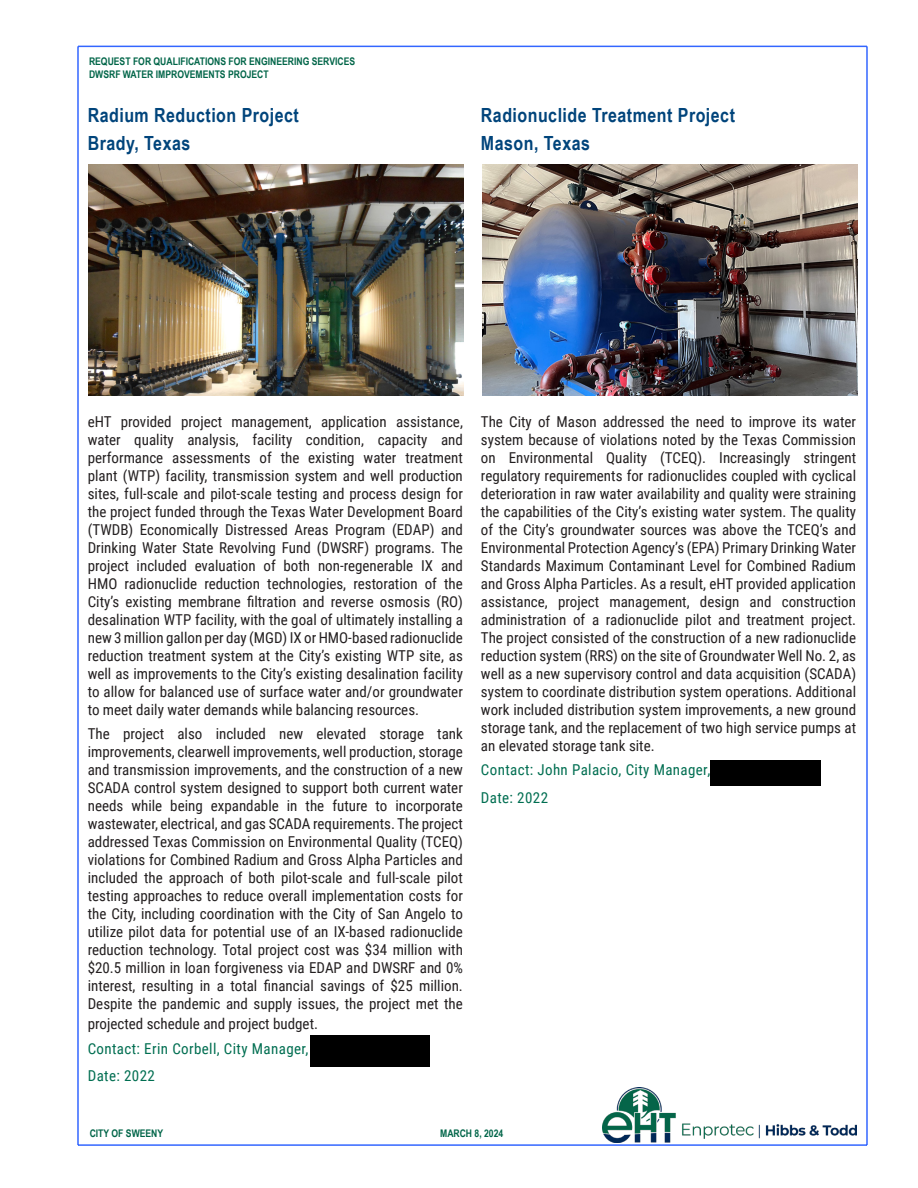
<style>
.page{position:relative;width:918px;height:1188px;background:#fff}
.page>*{position:absolute;margin:0;border:0;box-sizing:border-box;transform-origin:0 0}
.t1{font:700 19.5px "Arial Narrow";letter-spacing:.025em;color:#00447b}
.t2{font:15px/18px "Roboto Condensed";color:#231f20;text-align:justify}
.t3{font:15px "Roboto Condensed";letter-spacing:.025em;color:#006e51}
.t4{font:700 10.5px/12.6px "Arial Narrow";color:#006548}
</style>
<div class="page">
<hr style="left:78px;top:1144px;width:789px;height:2px;background:#36f">
<hr style="left:866px;top:46px;width:2px;height:1099px;background:#36f">
<hr style="left:78px;top:46px;width:789px;height:1px;background:#36f">
<hr style="left:77px;top:46px;width:2px;height:1099px;background:#36f">
<img style="left:603px;top:1087px;width:254px;height:55px">
<img style="left:482px;top:165px;width:375px;height:231px">
<img style="left:88px;top:165px;width:375px;height:231px">
<div style="left:711px;top:760px;width:110px;height:26px;background:#000"></div>
<div style="left:311px;top:1035px;width:119px;height:32px;background:#000"></div>
<p class="t4" style="left:89px;top:55px;width:268px">REQUEST FOR QUALIFICATIONS FOR ENGINEERING SERVICES<br>DWSRF WATER IMPROVEMENTS PROJECT</p>
<p class="t1" style="left:88px;top:101px;width:213px">Radium Reduction Project</p>
<p class="t1" style="left:88px;top:128px;width:104px">Brady, Texas</p>
<p class="t1" style="left:481px;top:101px;width:256px">Radionuclide Treatment Project</p>
<p class="t1" style="left:481px;top:128px;width:111px">Mason, Texas</p>
<p class="t2" style="left:88px;top:412px;width:377px">eHT provided project management, application assistance, water quality analysis, facility condition, capacity and performance assessments of the existing water treatment plant (WTP) facility, transmission system and well production sites, full-scale and pilot-scale testing and process design for the project funded through the Texas Water Development Board (TWDB) Economically Distressed Areas Program (EDAP) and Drinking Water State Revolving Fund (DWSRF) programs. The project included evaluation of both non-regenerable IX and HMO radionuclide reduction technologies, restoration of the City’s existing membrane filtration and reverse osmosis (RO) desalination WTP facility, with the goal of ultimately installing a new 3 million gallon per day (MGD) IX or HMO-based radionuclide reduction treatment system at the City’s existing WTP site, as well as improvements to the City’s existing desalination facility to allow for balanced use of surface water and/or groundwater to meet daily water demands while balancing resources.</p>
<p class="t2" style="left:88px;top:725px;width:377px">The project also included new elevated storage tank improvements, clearwell improvements, well production, storage and transmission improvements, and the construction of a new SCADA control system designed to support both current water needs while being expandable in the future to incorporate wastewater, electrical, and gas SCADA requirements. The project addressed Texas Commission on Environmental Quality (TCEQ) violations for Combined Radium and Gross Alpha Particles and included the approach of both pilot-scale and full-scale pilot testing approaches to reduce overall implementation costs for the City, including coordination with the City of San Angelo to utilize pilot data for potential use of an IX-based radionuclide reduction technology. Total project cost was $34 million with $20.5 million in loan forgiveness via EDAP and DWSRF and 0% interest, resulting in a total financial savings of $25 million.<br>Despite the pandemic and supply issues, the project met the</p>
<p class="t2" style="left:88px;top:1014px;width:232px">projected schedule and project budget.</p>
<p class="t3" style="left:88px;top:1038px;width:222px">Contact: Erin Corbell, City Manager,</p>
<p class="t3" style="left:88px;top:1066px;width:69px">Date: 2022</p>
<p class="t2" style="left:481px;top:412px;width:377px">The City of Mason addressed the need to improve its water system because of violations noted by the Texas Commission on Environmental Quality (TCEQ). Increasingly stringent regulatory requirements for radionuclides coupled with cyclical deterioration in raw water availability and quality were straining the capabilities of the City’s existing water system. The quality of the City’s groundwater sources was above the TCEQ’s and Environmental Protection Agency’s (EPA) Primary Drinking Water Standards Maximum Contaminant Level for Combined Radium and Gross Alpha Particles. As a result, eHT provided application assistance, project management, design and construction administration of a radionuclide pilot and treatment project.<br>The project consisted of the construction of a new radionuclide reduction system (RRS) on the site of Groundwater Well No. 2, as well as a new supervisory control and data acquisition (SCADA) system to coordinate distribution system operations. Additional work included distribution system improvements, a new ground storage tank, and the replacement of two high service pumps at an elevated storage tank site.</p>
<p class="t3" style="left:481px;top:760px;width:231px">Contact: John Palacio, City Manager,</p>
<p class="t3" style="left:481px;top:787px;width:69px">Date: 2022</p>
<p class="t4" style="left:90px;top:1126px;width:75px">CITY OF SWEENY</p>
<p class="t4" style="left:440px;top:1126px;width:65px">MARCH 8, 2024</p>
</div>
